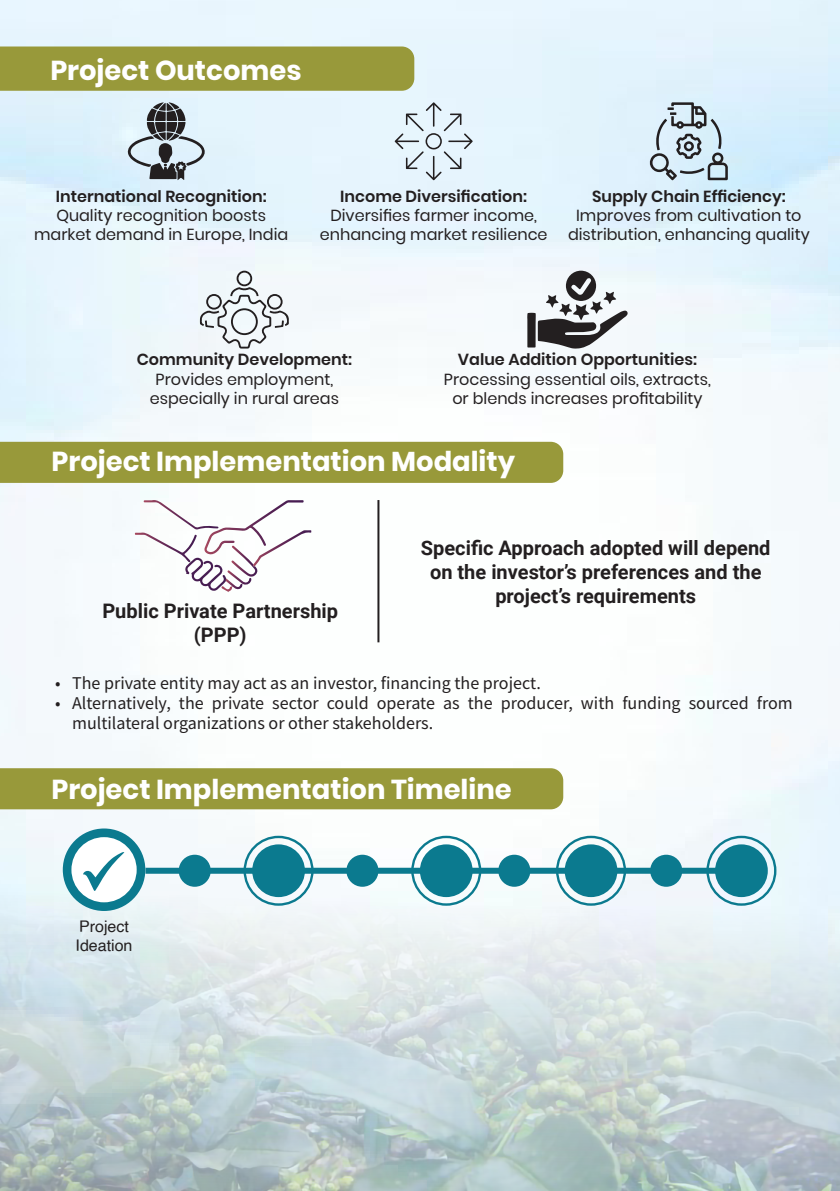
<style>
.page{position:relative;width:840px;height:1191px;background:#fff}
.page>*{position:absolute;margin:0;border:0;box-sizing:border-box;transform-origin:0 0}
.t1{font:700 27.4px "Poppins";color:#fff}
.t2{font:700 20px/24px "Roboto";color:#231f20;text-align:center}
.t3{font:18px/20px "Source Sans Pro";color:#231f20}
.t4{font:16px/19.2px "Poppins";color:#231f20;text-align:center}
.t5{font:600 16px "Poppins";color:#231f20}
.t6{font:16px/19.2px "Helvetica";color:#231f20}
.s1{font-weight:600}
</style>
<div class="page">
<img style="left:0;top:0;width:839px;height:753px">
<img style="left:0;top:753px;width:839px;height:438px">
<div style="left:0;top:46px;width:414px;height:45px;background:#98993a"></div>
<div style="left:0;top:442px;width:563px;height:41px;background:#98993a"></div>
<svg style="left:135px;top:500px;width:176px;height:92px"></svg>
<div style="left:0;top:768px;width:563px;height:41px;background:#98993a"></div>
<div style="left:145px;top:867px;width:597px;height:6px;background:#0b7a8f"></div>
<div style="left:564px;top:844px;width:53px;height:53px;background:#0b7a8f;border-radius:50%"></div>
<div style="left:714px;top:844px;width:53px;height:53px;background:#0b7a8f;border-radius:50%"></div>
<div style="left:411px;top:835px;width:70px;height:70px;border:2px solid #0b7a8f;border-radius:50%"></div>
<div style="left:419px;top:844px;width:53px;height:53px;background:#0b7a8f;border-radius:50%"></div>
<div style="left:243px;top:835px;width:70px;height:70px;border:2px solid #0b7a8f;border-radius:50%"></div>
<div style="left:252px;top:844px;width:53px;height:53px;background:#0b7a8f;border-radius:50%"></div>
<div style="left:178px;top:854px;width:33px;height:32px;background:#0b7a8f;border-radius:50%"></div>
<div style="left:346px;top:854px;width:32px;height:32px;background:#0b7a8f;border-radius:50%"></div>
<div style="left:498px;top:854px;width:32px;height:32px;background:#0b7a8f;border-radius:50%"></div>
<div style="left:649px;top:854px;width:33px;height:32px;background:#0b7a8f;border-radius:50%"></div>
<div style="left:555px;top:835px;width:70px;height:70px;border:2px solid #0b7a8f;border-radius:50%"></div>
<div style="left:706px;top:835px;width:70px;height:70px;border:2px solid #0b7a8f;border-radius:50%"></div>
<div style="left:63px;top:828px;width:82px;height:83px;background:#0b7a8f;border-radius:50%"></div>
<div style="left:70px;top:836px;width:68px;height:67px;background:#fff;border-radius:50%"></div>
<div style="left:69px;top:834px;width:70px;height:70px;border:2px solid #0b7a8f;border-radius:50%"></div>
<svg style="left:83px;top:852px;width:41px;height:39px"></svg>
<hr style="left:377px;top:500px;width:2px;height:142px;background:#231f20">
<svg style="left:127px;top:102px;width:78px;height:78px;background:#a3aeb5"></svg>
<svg style="left:394px;top:102px;width:78px;height:78px;background:#d2dfe6"></svg>
<svg style="left:649px;top:102px;width:78px;height:78px;background:#b3c4cd"></svg>
<svg style="left:200px;top:271px;width:89px;height:77px"></svg>
<svg style="left:527px;top:270px;width:100px;height:79px"></svg>
<p class="t1" style="left:50px;top:55px;width:252px">Project Outcomes</p>
<p class="t5" style="left:56px;top:187px;width:212px">International Recognition:</p>
<p class="t4" style="left:34px;top:206px;width:255px">Quality recognition boosts market demand in Europe, India</p>
<p class="t4" style="left:319px;top:186px;width:229px"><span class="s1">Income Diversification:<br></span>Diversifies farmer income, enhancing market resilience</p>
<p class="t4" style="left:567px;top:186px;width:243px"><span class="s1">Supply Chain Efficiency:<br></span>Improves from cultivation to distribution, enhancing quality</p>
<p class="t4" style="left:137px;top:350px;width:217px"><span class="s1">Community Development:<br></span>Provides employment, especially in rural areas</p>
<p class="t5" style="left:457px;top:350px;width:240px">Value Addition Opportunities:</p>
<p class="t4" style="left:443px;top:369px;width:268px">Processing essential oils, extracts, or blends increases profitability</p>
<p class="t1" style="left:52px;top:446px;width:465px">Project Implementation Modality</p>
<p class="t2" style="left:102px;top:598px;width:237px">Public Private Partnership</p>
<p class="t2" style="left:194px;top:622px;width:54px">(PPP)</p>
<p class="t2" style="left:420px;top:535px;width:351px">Specific Approach adopted will depend on the investor’s preferences and the project’s requirements</p>
<p class="t3" style="left:55px;top:673px;width:487px">• The private entity may act as an investor, financing the project.</p>
<p class="t3" style="left:72px;top:693px;width:721px;text-indent:-17px">• Alternatively, the private sector could operate as the producer, with funding sourced from multilateral organizations or other stakeholders.</p>
<p class="t1" style="left:51px;top:773px;width:461px">Project Implementation Timeline</p>
<p class="t6" style="left:75px;top:917px;width:58px">Project<br>Ideation</p>
</div>
